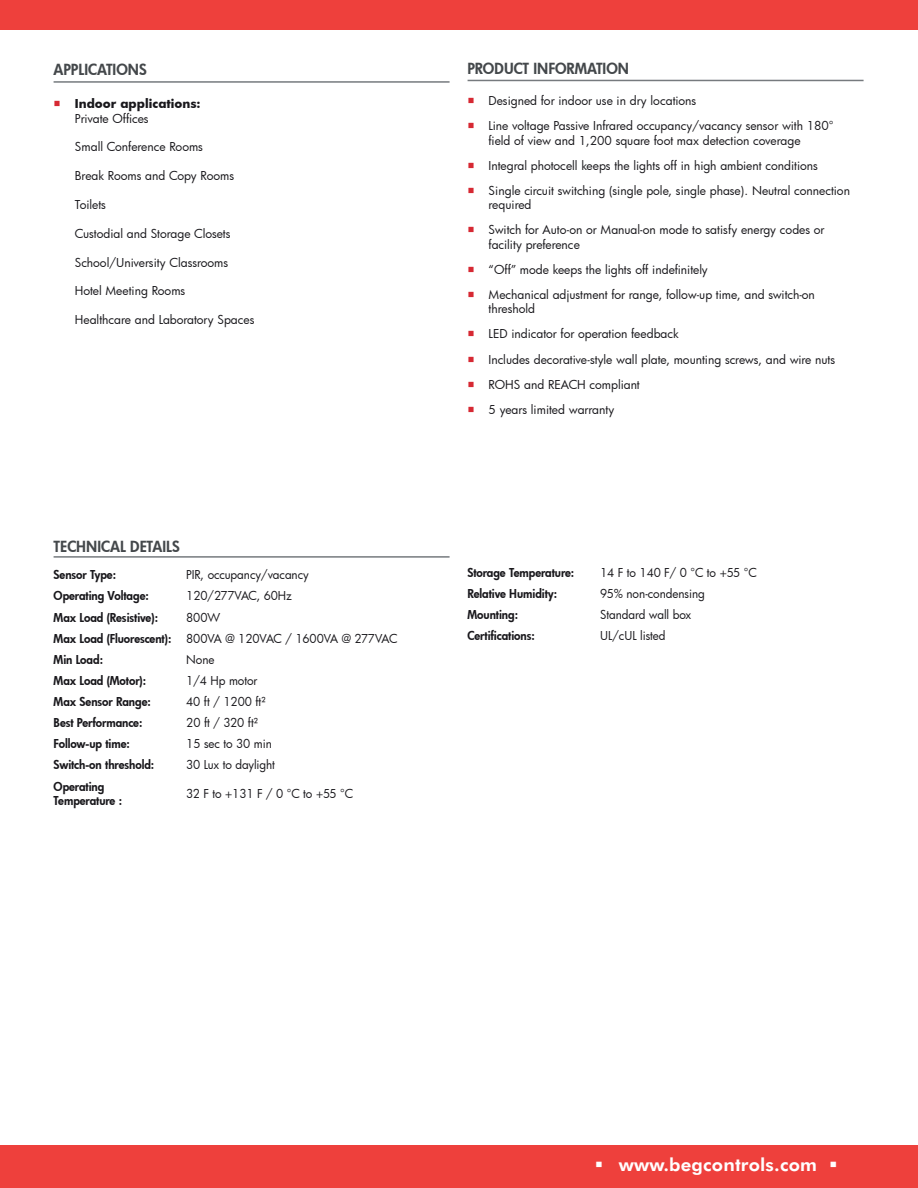
<style>
.page{position:relative;width:918px;height:1188px;background:#fff}
.page>*{position:absolute;margin:0;border:0;box-sizing:border-box;transform-origin:0 0}
.t1{font:800 18px "Futura BT";letter-spacing:.01em;color:#fff}
.t2{font:800 15px "Futura";color:#44484b}
.t3{font:12px/14.4px "Futura";letter-spacing:-.005em;color:#19181c}
.t4{font:800 12px/14.4px "Futura";letter-spacing:-.005em;color:#19181c}
.t5{font:700 12px/14.4px "Futura";color:#19181c}
.s1{font-family:"Minion Pro";font-size:18px;color:#d62933}
.s2{font-family:"Minion Pro";font-weight:400;font-size:18px;color:#d62933}
.s3{font-weight:400}
.s4{font-weight:800}
</style>
<div class="page">
<div style="left:0;top:1145px;width:918px;height:43px;background:#ee403c"></div>
<div style="left:0;top:0;width:918px;height:30px;background:#ee403c"></div>
<hr style="left:54px;top:81px;width:396px;height:2px;background:#767a7e">
<hr style="left:468px;top:80px;width:396px;height:1px;background:#767a7e">
<hr style="left:54px;top:556px;width:396px;height:2px;background:#767a7e">
<p class="t2" style="left:54px;top:59px;width:95px">APPLICATIONS</p>
<p class="t2" style="left:467px;top:58px;width:163px">PRODUCT INFORMATION</p>
<p class="t3" style="left:467px;top:93px;width:231px"><span class="s1">■</span> Designed for indoor use in dry locations</p>
<p class="t3" style="left:489px;top:118px;width:347px;text-indent:-21px"><span class="s1">■</span> Line voltage Passive Infrared occupancy/vacancy sensor with 180° field of view and 1,200 square foot max detection coverage</p>
<p class="t3" style="left:467px;top:158px;width:352px"><span class="s1">■</span> Integral photocell keeps the lights off in high ambient conditions</p>
<p class="t3" style="left:489px;top:183px;width:363px;text-indent:-21px"><span class="s1">■</span> Single circuit switching (single pole, single phase). Neutral connection required</p>
<p class="t3" style="left:489px;top:223px;width:338px;text-indent:-21px"><span class="s1">■</span> Switch for Auto-on or Manual-on mode to satisfy energy codes or facility preference</p>
<p class="t3" style="left:467px;top:262px;width:242px"><span class="s1">■</span> “Off” mode keeps the lights off indefinitely</p>
<p class="t3" style="left:489px;top:287px;width:328px;text-indent:-21px"><span class="s1">■</span> Mechanical adjustment for range, follow-up time, and switch-on threshold</p>
<p class="t3" style="left:467px;top:327px;width:213px"><span class="s1">■</span> LED indicator for operation feedback</p>
<p class="t3" style="left:467px;top:352px;width:369px"><span class="s1">■</span> Includes decorative-style wall plate, mounting screws, and wire nuts</p>
<p class="t3" style="left:467px;top:377px;width:174px"><span class="s1">■</span> ROHS and REACH compliant</p>
<p class="t3" style="left:467px;top:402px;width:149px"><span class="s1">■</span> 5 years limited warranty</p>
<p class="t5" style="left:75px;top:96px;width:127px;text-indent:-21px"><span class="s2">■</span> Indoor applications:<br><span class="s3">Private Offices</span></p>
<p class="t3" style="left:75px;top:140px;width:130px">Small Conference Rooms</p>
<p class="t3" style="left:75px;top:168px;width:161px">Break Rooms and Copy Rooms</p>
<p class="t3" style="left:75px;top:197px;width:33px">Toilets</p>
<p class="t3" style="left:75px;top:226px;width:157px">Custodial and Storage Closets</p>
<p class="t3" style="left:75px;top:255px;width:155px">School/University Classrooms</p>
<p class="t3" style="left:75px;top:284px;width:112px">Hotel Meeting Rooms</p>
<p class="t3" style="left:75px;top:312px;width:181px">Healthcare and Laboratory Spaces</p>
<p class="t2" style="left:54px;top:537px;width:128px">TECHNICAL DETAILS</p>
<p class="t4" style="left:54px;top:567px;width:64px">Sensor Type:</p>
<p class="t3" style="left:186px;top:567px;width:124px">PIR, occupancy/vacancy</p>
<p class="t4" style="left:54px;top:589px;width:97px">Operating Voltage:</p>
<p class="t3" style="left:186px;top:589px;width:107px">120/277VAC, 60Hz</p>
<p class="t4" style="left:54px;top:610px;width:106px">Max Load (Resistive):</p>
<p class="t3" style="left:54px;top:606px;width:345px;line-height:21.1px;text-indent:133px">800W<br><span class="s4">Max Load (Fluorescent):</span> 800VA @ 120VAC / 1600VA @ 277VAC<br><span class="s4">Min Load:</span></p>
<p class="t3" style="left:186px;top:652px;width:30px">None</p>
<p class="t4" style="left:54px;top:673px;width:94px">Max Load (Motor):</p>
<p class="t3" style="left:186px;top:673px;width:73px">1/4 Hp motor</p>
<p class="t4" style="left:54px;top:694px;width:99px">Max Sensor Range:</p>
<p class="t3" style="left:186px;top:694px;width:81px">40 ft / 1200 ft²</p>
<p class="t4" style="left:54px;top:715px;width:90px">Best Performance:</p>
<p class="t3" style="left:186px;top:715px;width:73px">20 ft / 320 ft²</p>
<p class="t4" style="left:54px;top:736px;width:78px">Follow-up time:</p>
<p class="t3" style="left:186px;top:736px;width:87px">15 sec to 30 min</p>
<p class="t4" style="left:54px;top:758px;width:102px">Switch-on threshold:</p>
<p class="t3" style="left:186px;top:758px;width:90px">30 Lux to daylight</p>
<p class="t4" style="left:54px;top:779px;width:70px">Operating<br>Temperature :</p>
<p class="t3" style="left:186px;top:786px;width:168px">32 F to +131 F / 0 °C to +55 °C</p>
<p class="t4" style="left:467px;top:565px;width:108px">Storage Temperature:</p>
<p class="t3" style="left:600px;top:565px;width:158px">14 F to 140 F/ 0 °C to +55 °C</p>
<p class="t4" style="left:467px;top:586px;width:91px">Relative Humidity:</p>
<p class="t3" style="left:600px;top:586px;width:106px">95% non-condensing</p>
<p class="t4" style="left:467px;top:607px;width:52px">Mounting:</p>
<p class="t3" style="left:600px;top:607px;width:93px">Standard wall box</p>
<p class="t4" style="left:467px;top:628px;width:69px">Certifications:</p>
<p class="t3" style="left:600px;top:628px;width:67px">UL/cUL listed</p>
<h1 class="t1" style="left:595px;top:1154px;width:244px">▪ www.begcontrols.com ▪</h1>
</div>
